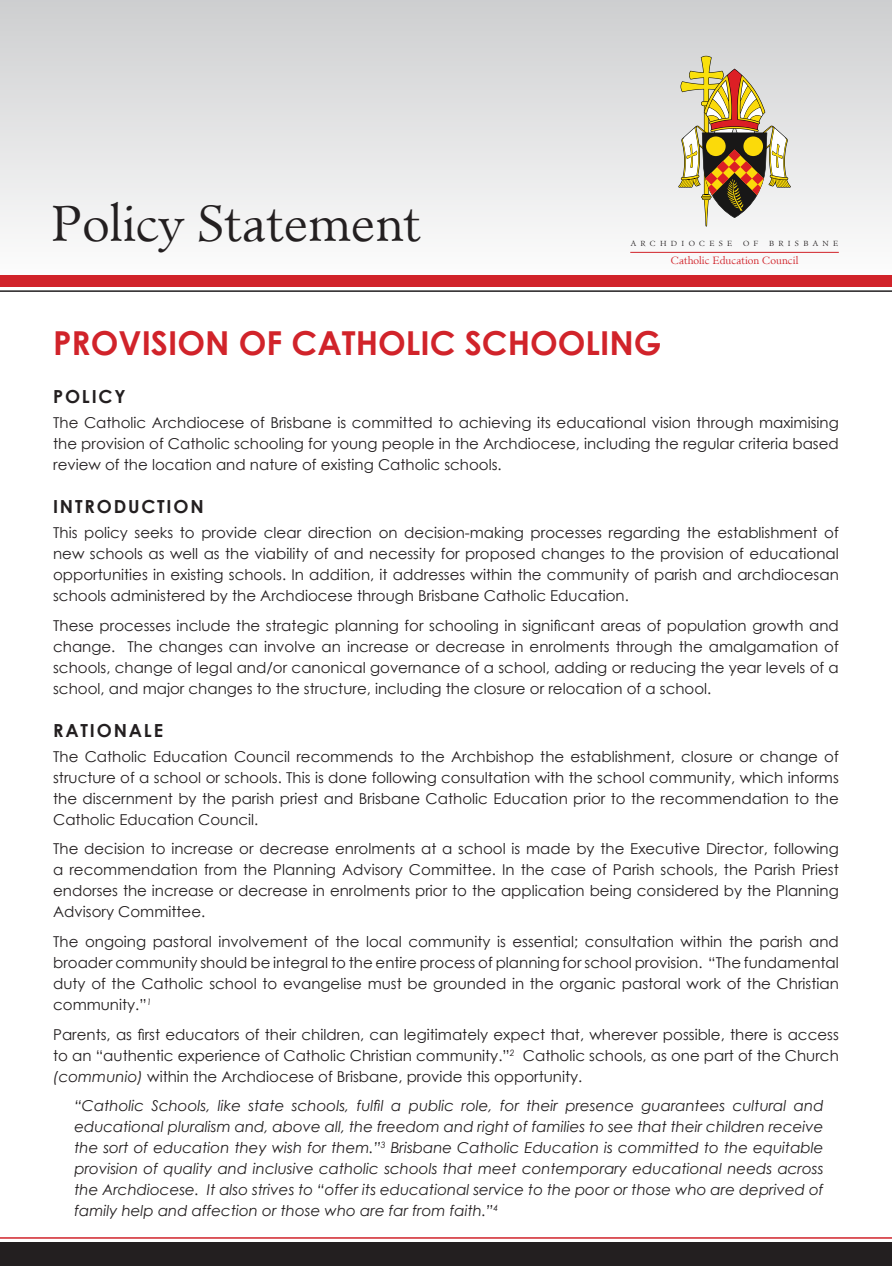
<style>
.page{position:relative;width:892px;height:1266px;background:#fff}
.page>*{position:absolute;margin:0;border:0;box-sizing:border-box;transform-origin:0 0}
.t1{font:300 49.05px "Minister";color:#231f20}
.t2{font:700 33px "Century Gothic";color:#d1232a}
.t3{font:700 18px "Century Gothic";letter-spacing:.1em;color:#231f20}
.t4{font:15px/21px "Century Gothic";color:#231f20;text-align:justify}
.t5{font:italic 15px/21px "Century Gothic";color:#231f20;text-align:justify}
.t6{font:300 10.2px "Minister";color:#d1232a}
.t7{font:300 7.2px "Minister";letter-spacing:.6em;color:#231f20}
.s1{font-style:italic}
</style>
<div class="page">
<div style="left:0;top:0;width:891px;height:287px;background:linear-gradient(to bottom,#cdced0,#fefefe)"></div>
<div style="left:0;top:1241px;width:891px;height:24px;background:#231f20"></div>
<svg style="left:678px;top:56px;width:112px;height:170px"></svg>
<hr style="left:630px;top:252px;width:208px;height:1px;background:#d1232a">
<div style="left:0;top:275px;width:891px;height:12px;background:#d1232a"></div>
<hr style="left:0;top:290px;width:891px;height:2px;background:#231f20">
<hr style="left:0;top:1236px;width:891px;height:2px;background:#d1232a">
<h1 class="t1" style="left:51px;top:193px;width:372px">Policy Statement</h1>
<p class="t7" style="left:630px;top:239px;width:103px">Archdiocese</p>
<p class="t7" style="left:742px;top:239px;width:17px">o f</p>
<p class="t7" style="left:768px;top:239px;width:43px">Brisba</p>
<p class="t7" style="left:822px;top:239px;width:17px">n e</p>
<p class="t6" style="left:670px;top:255px;width:129px">Catholic Education Council</p>
<h2 class="t2" style="left:53px;top:318px;width:609px">PROVISION OF CATHOLIC SCHOOLING</h2>
<p class="t3" style="left:53px;top:382px;width:23px">POLI</p>
<p class="t3" style="left:98px;top:382px;width:28px">CY</p>
<p class="t4" style="left:53px;top:411px;width:786px">The Catholic Archdiocese of Brisbane is committed to achieving its educational vision through maximising the provision of Catholic schooling for young people in the Archdiocese, including the regular criteria based review of the location and nature of existing Catholic schools.</p>
<p class="t3" style="left:53px;top:492px;width:13px">INTRO</p>
<p class="t3" style="left:114px;top:492px;width:56px">DUCTION</p>
<p class="t4" style="left:53px;top:522px;width:786px">This policy seeks to provide clear direction on decision-making processes regarding the establishment of new schools as well as the viability of and necessity for proposed changes to the provision of educational opportunities in existing schools. In addition, it addresses within the community of parish and archdiocesan schools administered by the Archdiocese through Brisbane Catholic Education.</p>
<p class="t4" style="left:53px;top:614px;width:786px">These processes include the strategic planning for schooling in significant areas of population growth and change. The changes can involve an increase or decrease in enrolments through the amalgamation of schools, change of legal and/or canonical governance of a school, adding or reducing the year levels of a school, and major changes to the structure, including the closure or relocation of a school.</p>
<p class="t3" style="left:53px;top:716px;width:14px">RATIONAL</p>
<p class="t3" style="left:154px;top:716px;width:11px">E</p>
<p class="t4" style="left:53px;top:745px;width:786px">The Catholic Education Council recommends to the Archbishop the establishment, closure or change of structure of a school or schools. This is done following consultation with the school community, which informs the discernment by the parish priest and Brisbane Catholic Education prior to the recommendation to the Catholic Education Council.</p>
<p class="t4" style="left:53px;top:838px;width:786px">The decision to increase or decrease enrolments at a school is made by the Executive Director, following a recommendation from the Planning Advisory Committee. In the case of Parish schools, the Parish Priest endorses the increase or decrease in enrolments prior to the application being considered by the Planning Advisory Committee.</p>
<p class="t4" style="left:53px;top:930px;width:786px">The ongoing pastoral involvement of the local community is essential; consultation within the parish and broader community should be integral to the entire process of planning for school provision. “The fundamental duty of the Catholic school to evangelise must be grounded in the organic pastoral work of the Christian community.”<sup>1</sup></p>
<p class="t4" style="left:53px;top:1023px;width:786px">Parents, as first educators of their children, can legitimately expect that, wherever possible, there is access to an “authentic experience of Catholic Christian community.”<sup>2</sup> Catholic schools, as one part of the Church <span class="s1">(communio)</span> within the Archdiocese of Brisbane, provide this opportunity.</p>
<p class="t5" style="left:74px;top:1094px;width:750px">“Catholic Schools, like state schools, fulfil a public role, for their presence guarantees cultural and educational pluralism and, above all, the freedom and right of families to see that their children receive the sort of education they wish for them.”<sup>3</sup> Brisbane Catholic Education is committed to the equitable provision of quality and inclusive catholic schools that meet contemporary educational needs across the Archdiocese. It also strives to “offer its educational service to the poor or those who are deprived of family help and affection or those who are far from faith.”<sup>4</sup></p>
</div>
